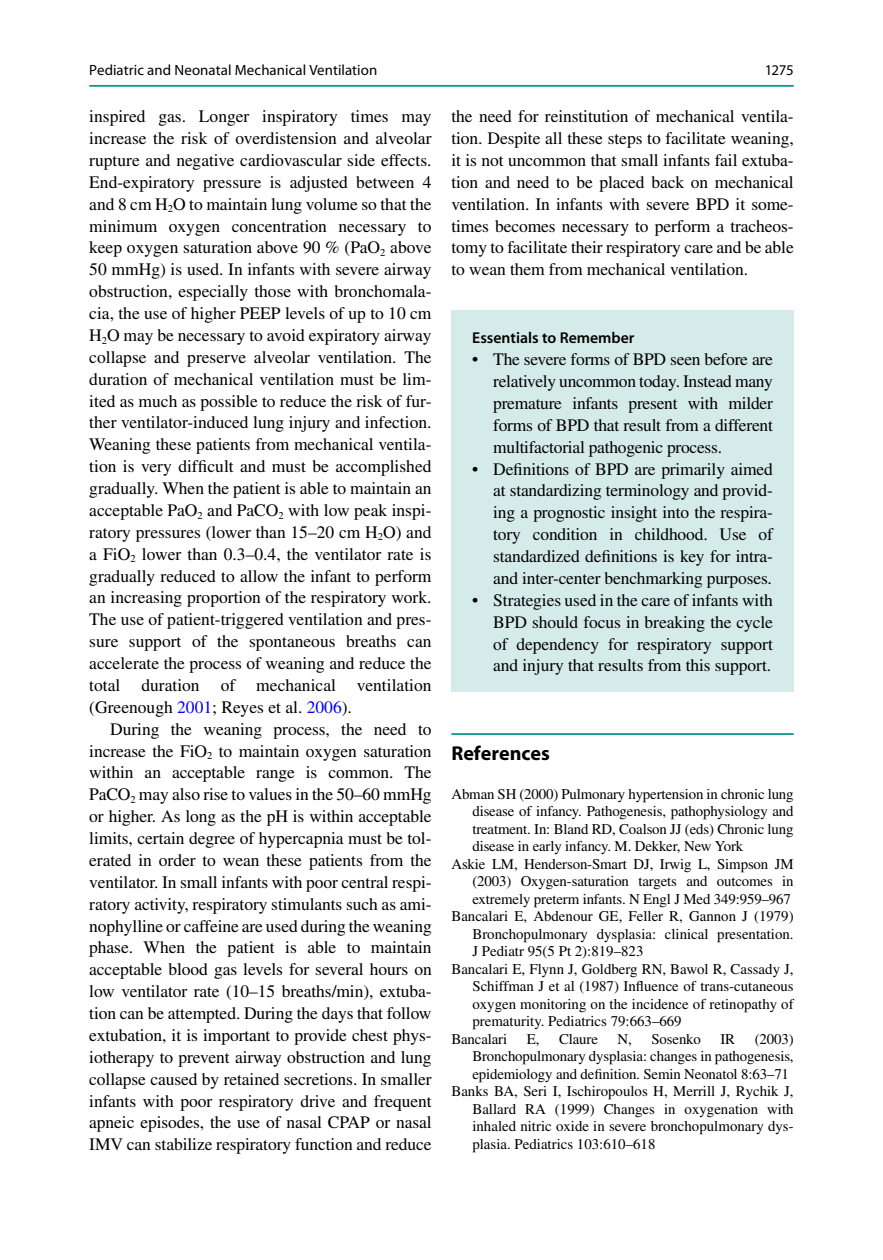
<style>
.page{position:relative;width:883px;height:1260px;background:#fff}
.page>*{position:absolute;margin:0;border:0;box-sizing:border-box;transform-origin:0 0}
.t1{font:700 20.12px "Lkvbry Myriad";color:#000}
.t2{font:17.5px/21.9px "Jddmrl Times";letter-spacing:-.005em;color:#000;text-align:justify}
.t3{font:600 15.75px "Jykvlk Myriad";color:#000}
.t4{font:14.88px "Jddmrl Times";letter-spacing:-.01em;color:#000}
.t5{font:14.88px "Qppqgw Myriad";color:#000}
.s1{color:#0000fa}
</style>
<div class="page">
<hr style="left:451px;top:733px;width:343px;height:2px;background:#00998a">
<div style="left:451px;top:311px;width:343px;height:381px;background:#d5ebe9"></div>
<hr style="left:89px;top:85px;width:705px;height:2px;background:#00998a">
<p class="t5" style="left:89px;top:64px;width:290px">Pediatric and Neonatal Mechanical Ventilation</p>
<p class="t2" style="left:89px;top:107px;width:344px">inspired gas. Longer inspiratory times may increase the risk of overdistension and alveolar rupture and negative cardiovascular side effects.<br>End-expiratory pressure is adjusted between 4 and 8 cm H <sub>2</sub> O to maintain lung volume so that the minimum oxygen concentration necessary to keep oxygen saturation above 90 % (PaO <sub>2</sub> above 50 mmHg) is used. In infants with severe airway obstruction, especially those with bronchomala&shy;cia, the use of higher PEEP levels of up to 10 cm H <sub>2</sub> O may be necessary to avoid expiratory airway collapse and preserve alveolar ventilation. The duration of mechanical ventilation must be lim&shy;ited as much as possible to reduce the risk of fur&shy;ther ventilator-induced lung injury and infection.<br>Weaning these patients from mechanical ventila&shy;tion is very difficult and must be accomplished gradually. When the patient is able to maintain an acceptable PaO <sub>2</sub> and PaCO <sub>2</sub> with low peak inspi&shy;ratory pressures (lower than 15–20 cm H <sub>2</sub> O) and a FiO <sub>2</sub> lower than 0.3–0.4, the ventilator rate is gradually reduced to allow the infant to perform an increasing proportion of the respiratory work.<br>The use of patient-triggered ventilation and pres&shy;sure support of the spontaneous breaths can accelerate the process of weaning and reduce the total duration of mechanical ventilation (Greenough <span class="s1">2001</span> ; Reyes et al. <span class="s1">2006</span> ).</p>
<p class="t2" style="left:89px;top:720px;width:344px;text-indent:21px">During the weaning process, the need to increase the FiO <sub>2</sub> to maintain oxygen saturation within an acceptable range is common. The PaCO <sub>2</sub> may also rise to values in the 50–60 mmHg or higher. As long as the pH is within acceptable limits, certain degree of hypercapnia must be tol&shy;erated in order to wean these patients from the ventilator. In small infants with poor central respi&shy;ratory activity, respiratory stimulants such as ami&shy;nophylline or caffeine are used during the weaning phase. When the patient is able to maintain acceptable blood gas levels for several hours on low ventilator rate (10–15 breaths/min), extuba&shy;tion can be attempted. During the days that follow extubation, it is important to provide chest phys&shy;iotherapy to prevent airway obstruction and lung collapse caused by retained secretions. In smaller infants with poor respiratory drive and frequent apneic episodes, the use of nasal CPAP or nasal IMV can stabilize respiratory function and reduce</p>
<p class="t5" style="left:765px;top:64px;width:30px">1275</p>
<p class="t2" style="left:451px;top:107px;width:344px">the need for reinstitution of mechanical ventila&shy;tion. Despite all these steps to facilitate weaning, it is not uncommon that small infants fail extuba&shy;tion and need to be placed back on mechanical ventilation. In infants with severe BPD it some&shy;times becomes necessary to perform a tracheos&shy;tomy to facilitate their respiratory care and be able to wean them from mechanical ventilation.</p>
<p class="t3" style="left:472px;top:332px;width:164px">Essentials to Remember</p>
<p class="t2" style="left:493px;top:350px;width:281px;text-indent:-21px">• The severe forms of BPD seen before are relatively uncommon today. Instead many premature infants present with milder forms of BPD that result from a different multifactorial pathogenic process.</p>
<p class="t2" style="left:493px;top:459px;width:281px;text-indent:-21px">• Definitions of BPD are primarily aimed at standardizing terminology and provid&shy;ing a prognostic insight into the respira&shy;tory condition in childhood. Use of standardized definitions is key for intra&shy;and inter-center benchmarking purposes.</p>
<p class="t2" style="left:493px;top:591px;width:281px;text-indent:-21px">• Strategies used in the care of infants with BPD should focus in breaking the cycle of dependency for respiratory support and injury that results from this support.</p>
<p class="t1" style="left:451px;top:745px;width:100px">References</p>
<p class="t4" style="left:451px;top:789px;width:344px">Abman SH (2000) Pulmonary hypertension in chronic lung</p>
<p class="t4" style="left:472px;top:806px;width:323px">disease of infancy. Pathogenesis, pathophysiology and</p>
<p class="t4" style="left:472px;top:824px;width:323px">treatment. In: Bland RD, Coalson JJ (eds) Chronic lung</p>
<p class="t4" style="left:472px;top:841px;width:273px">disease in early infancy. M. Dekker, New York</p>
<p class="t4" style="left:451px;top:859px;width:344px">Askie LM, Henderson-Smart DJ, Irwig L, Simpson JM</p>
<p class="t4" style="left:472px;top:876px;width:323px">(2003) Oxygen-saturation targets and outcomes in</p>
<p class="t4" style="left:472px;top:894px;width:320px">extremely preterm infants. N Engl J Med 349:959–967</p>
<p class="t4" style="left:451px;top:911px;width:344px">Bancalari E, Abdenour GE, Feller R, Gannon J (1979)</p>
<p class="t4" style="left:472px;top:929px;width:323px">Bronchopulmonary dysplasia: clinical presentation.</p>
<p class="t4" style="left:472px;top:946px;width:173px">J Pediatr 95(5 Pt 2):819–823</p>
<p class="t4" style="left:451px;top:964px;width:344px">Bancalari E, Flynn J, Goldberg RN, Bawol R, Cassady J,</p>
<p class="t4" style="left:472px;top:981px;width:323px">Schiffman J et al (1987) Influence of trans-cutaneous</p>
<p class="t4" style="left:472px;top:999px;width:323px">oxygen monitoring on the incidence of retinopathy of</p>
<p class="t4" style="left:472px;top:1016px;width:211px">prematurity. Pediatrics 79:663–669</p>
<p class="t4" style="left:451px;top:1034px;width:57px">Bancalari</p>
<p class="t4" style="left:527px;top:1034px;width:14px">E,</p>
<p class="t4" style="left:559px;top:1034px;width:40px">Claure</p>
<p class="t4" style="left:618px;top:1034px;width:16px">N,</p>
<p class="t4" style="left:652px;top:1034px;width:51px">Sosenko</p>
<p class="t4" style="left:720px;top:1034px;width:16px">IR</p>
<p class="t4" style="left:755px;top:1034px;width:40px">(2003)</p>
<p class="t4" style="left:472px;top:1051px;width:323px">Bronchopulmonary dysplasia: changes in pathogenesis,</p>
<p class="t4" style="left:472px;top:1069px;width:318px">epidemiology and definition. Semin Neonatol 8:63–71</p>
<p class="t4" style="left:451px;top:1086px;width:344px">Banks BA, Seri I, Ischiropoulos H, Merrill J, Rychik J,</p>
<p class="t4" style="left:472px;top:1104px;width:323px">Ballard RA (1999) Changes in oxygenation with</p>
<p class="t4" style="left:472px;top:1121px;width:323px">inhaled nitric oxide in severe bronchopulmonary dys-</p>
<p class="t4" style="left:472px;top:1139px;width:185px">plasia. Pediatrics 103:610–618</p>
</div>
